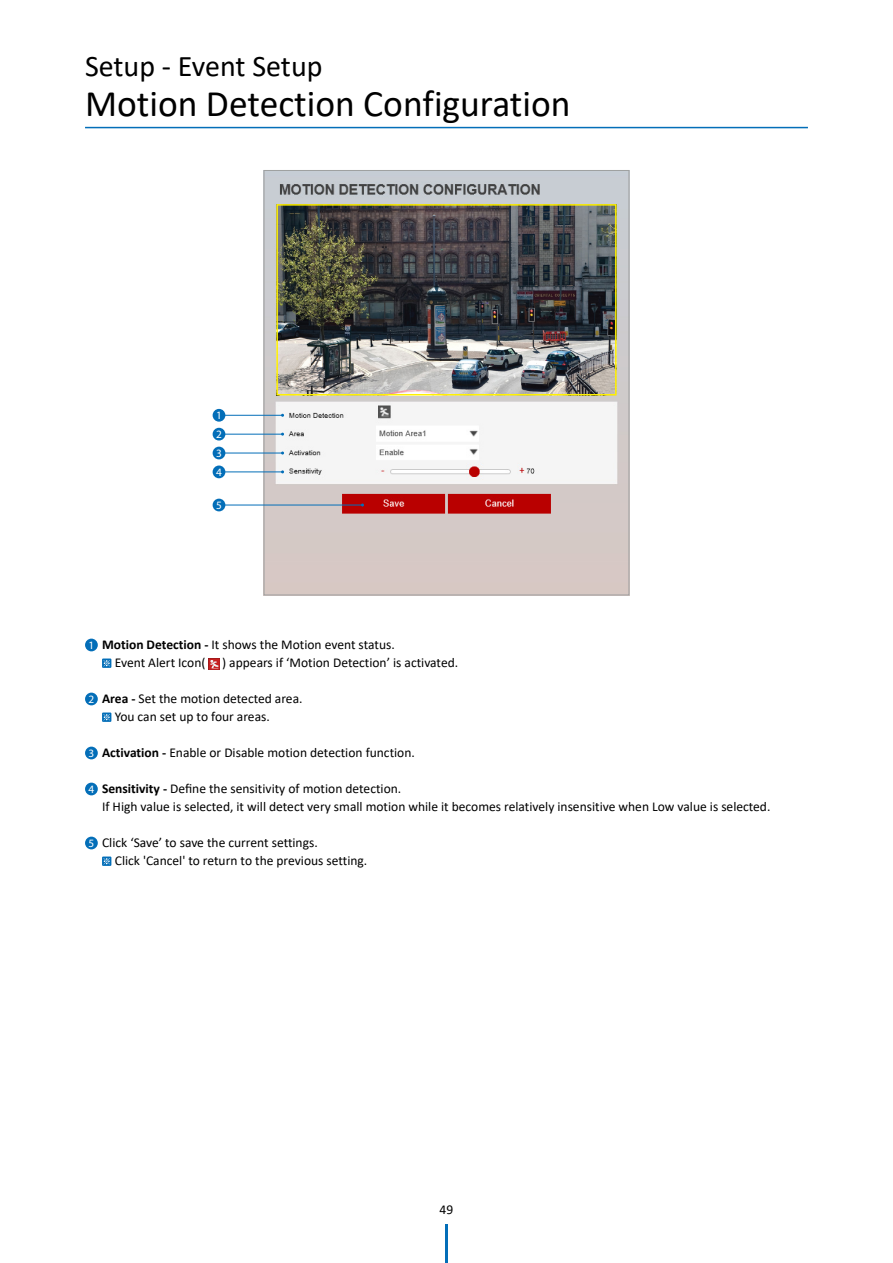
<style>
.page{position:relative;width:893px;height:1263px;background:#fff}
.page>*{position:absolute;margin:0;border:0;box-sizing:border-box;transform-origin:0 0}
.t1{font:37.5px "Calibri";color:#000}
.t2{font:30px "Calibri";color:#000}
.t3{font:13.5px/18px "Calibri";color:#000}
.t4{font:11.25px "Myriad Pro";color:#fff}
.s1{font-family:"Myriad Pro";font-size:11.25px;color:#fff}
.s2{font-weight:700}
</style>
<div class="page">
<hr style="left:85px;top:127px;width:723px;height:1px;background:#036eb8">
<hr style="left:445px;top:1225px;width:3px;height:38px;background:#036eb8">
<img style="left:266px;top:172px;width:361px;height:421px">
<div style="left:264px;top:170px;width:365px;height:425px;border:1px solid #9fa0a0"></div>
<div style="left:85px;top:639px;width:13px;height:12px;background:#036eb8;border-radius:50%"></div>
<svg style="left:102px;top:658px;width:9px;height:10px"></svg>
<svg style="left:103px;top:660px;width:7px;height:6px"></svg>
<svg style="left:209px;top:659px;width:10px;height:10px"></svg>
<div style="left:85px;top:693px;width:13px;height:12px;background:#036eb8;border-radius:50%"></div>
<svg style="left:102px;top:712px;width:9px;height:10px"></svg>
<svg style="left:103px;top:714px;width:7px;height:6px"></svg>
<div style="left:85px;top:747px;width:13px;height:12px;background:#036eb8;border-radius:50%"></div>
<div style="left:85px;top:783px;width:13px;height:12px;background:#036eb8;border-radius:50%"></div>
<div style="left:85px;top:837px;width:13px;height:12px;background:#036eb8;border-radius:50%"></div>
<svg style="left:102px;top:856px;width:9px;height:10px"></svg>
<svg style="left:103px;top:858px;width:7px;height:6px"></svg>
<hr style="left:219px;top:415px;width:64px;height:1px;background:#036eb8">
<div style="left:213px;top:409px;width:12px;height:13px;background:#036eb8;border-radius:50%"></div>
<hr style="left:219px;top:453px;width:64px;height:1px;background:#036eb8">
<div style="left:213px;top:447px;width:12px;height:12px;background:#036eb8;border-radius:50%"></div>
<hr style="left:219px;top:434px;width:64px;height:1px;background:#036eb8">
<div style="left:213px;top:428px;width:12px;height:12px;background:#036eb8;border-radius:50%"></div>
<hr style="left:219px;top:471px;width:64px;height:1px;background:#036eb8">
<div style="left:213px;top:465px;width:12px;height:13px;background:#036eb8;border-radius:50%"></div>
<hr style="left:219px;top:505px;width:143px;height:1px;background:#036eb8">
<div style="left:213px;top:499px;width:12px;height:12px;background:#036eb8;border-radius:50%"></div>
<img style="left:279px;top:207px;width:335px;height:185px">
<div style="left:276px;top:204px;width:341px;height:191px;border:2px solid #fff100"></div>
<h2 class="t2" style="left:85px;top:45px;width:239px">Setup - Event Setup</h2>
<h1 class="t1" style="left:85px;top:77px;width:487px">Motion Detection Configuration</h1>
<p class="t4" style="left:216px;top:408px;width:7px">1</p>
<p class="t4" style="left:216px;top:446px;width:7px">3</p>
<p class="t4" style="left:216px;top:427px;width:7px">2</p>
<p class="t4" style="left:216px;top:465px;width:7px">4</p>
<p class="t4" style="left:216px;top:498px;width:7px">5</p>
<p class="t3" style="left:115px;top:635px;width:345px;text-indent:-26px"><span class="s1">1</span> <span class="s2">Motion Detection -</span> It shows the Motion event status.<br>Event Alert Icon( ) appears if ‘Motion Detection’ is activated.</p>
<p class="t3" style="left:89px;top:689px;width:215px;text-align:center"><span class="s1">2</span> <span class="s2">Area -</span> Set the motion detected area.<br>You can set up to four areas.</p>
<p class="t3" style="left:89px;top:743px;width:328px"><span class="s1">3</span> <span class="s2">Activation -</span> Enable or Disable motion detection function.</p>
<p class="t3" style="left:102px;top:779px;width:670px;text-indent:-14px"><span class="s1">4</span> <span class="s2">Sensitivity -</span> Define the sensitivity of motion detection.<br>If High value is selected, it will detect very small motion while it becomes relatively insensitive when Low value is selected.</p>
<p class="t3" style="left:115px;top:833px;width:254px;text-indent:-26px"><span class="s1">5</span> Click ‘Save’ to save the current settings.<br>Click 'Cancel' to return to the previous setting.</p>
<p class="t3" style="left:440px;top:1201px;width:15px">49</p>
</div>
